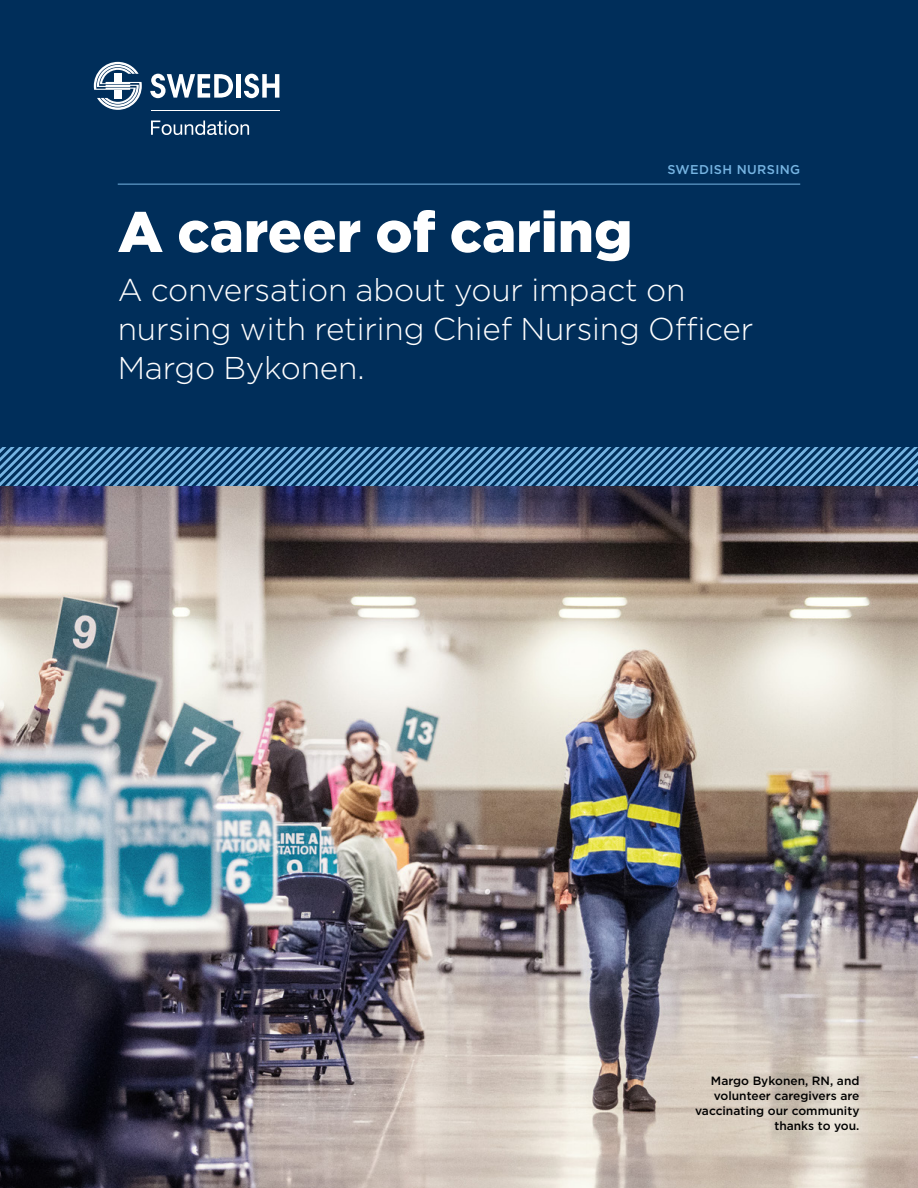
<style>
.page{position:relative;width:918px;height:1188px;background:#002e5a}
.page>*{position:absolute;margin:0;border:0;box-sizing:border-box;transform-origin:0 0}
.t1{font:900 57px "Gotham";color:#fff}
.t2{font:300 31.5px/39px "Gotham";letter-spacing:-.005em;color:#fff}
.t3{font:500 12.75px "Gotham";letter-spacing:.03em;color:#76b4e2}
.t4{font:500 12px/15px "Gotham";color:#000;text-align:right}
</style>
<div class="page">
<hr style="left:118px;top:184px;width:682px;height:1px;background:#76b4e2">
<svg style="left:0;top:447px;width:918px;height:39px"></svg>
<img style="left:0;top:486px;width:918px;height:702px">
<svg style="left:150px;top:74px;width:83px;height:24px"></svg>
<hr style="left:237px;top:74px;width:4px;height:24px;background:#fff">
<svg style="left:244px;top:74px;width:35px;height:24px"></svg>
<hr style="left:151px;top:110px;width:128px;height:1px;background:#fff">
<svg style="left:151px;top:121px;width:98px;height:14px"></svg>
<svg style="left:94px;top:62px;width:48px;height:48px"></svg>
<p class="t3" style="left:667px;top:161px;width:134px">SWEDISH NURSING</p>
<h1 class="t1" style="left:118px;top:193px;width:516px">A career of caring</h1>
<p class="t2" style="left:118px;top:269px;width:637px">A conversation about your impact on nursing with retiring Chief Nursing Officer<br>Margo Bykonen.</p>
<p class="t4" style="left:695px;top:1073px;width:166px">Margo Bykonen, RN, and volunteer caregivers are vaccinating our community thanks to you.</p>
</div>
